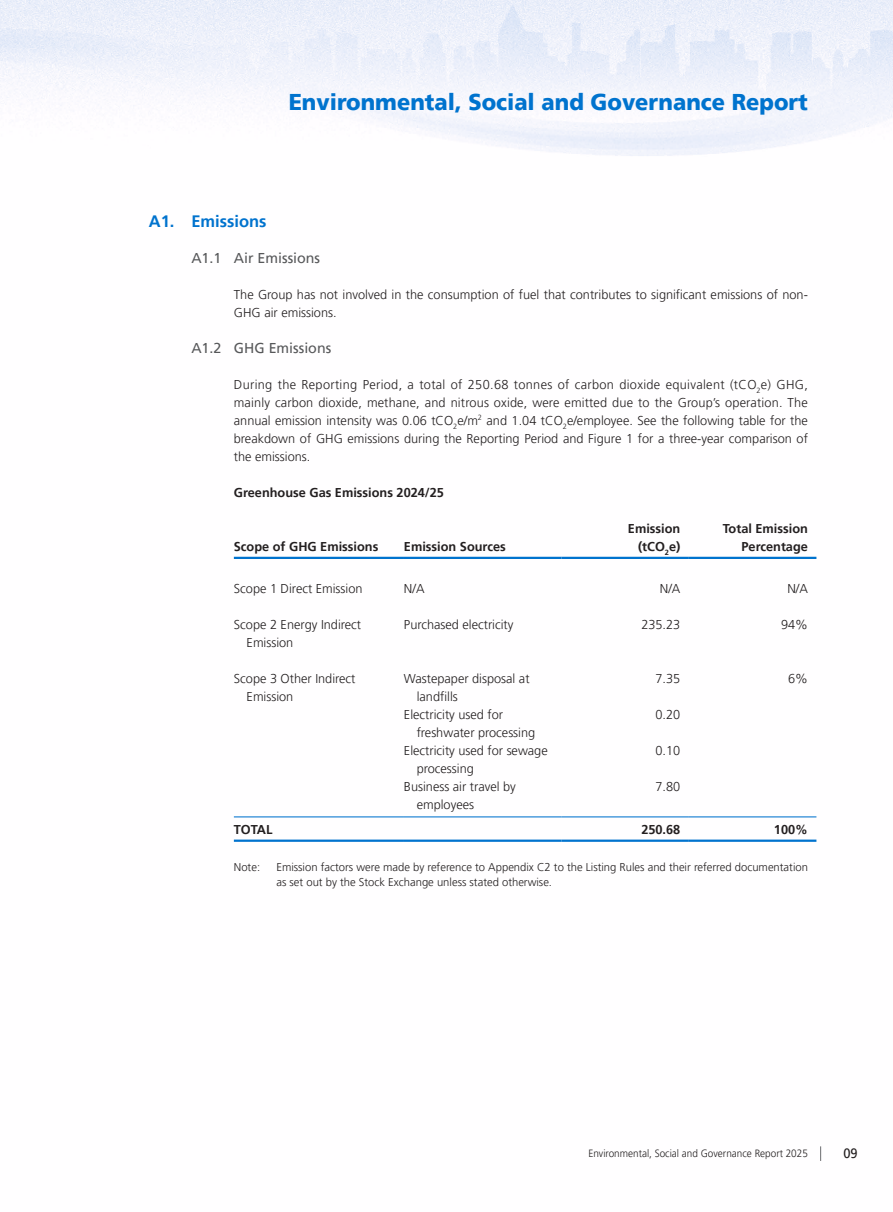
<style>
.page{position:relative;width:893px;height:1212px;background:#fff}
.page>*{position:absolute;margin:0;border:0;box-sizing:border-box;transform-origin:0 0}
.t1{font:900 22.8px "Frutiger LT Pro";color:#0073ce;scale:.95 1}
.t2{font:700 16.5px "Frutiger LT Pro";color:#0073ce}
.t3{font:14.25px "Frutiger LT Pro";color:#57585a}
.t4{font:13.5px "Frutiger LT Pro";color:#231f20;scale:.95 1}
.t5{font:300 12.75px/18px "Frutiger LT Pro";color:#231f20}
.t6{font:700 12.75px/18px "Frutiger LT Pro";color:#231f20;text-align:right}
.t7{font:300 11.25px/15px "Frutiger LT Pro";color:#231f20}
.t8{font:300 10.5px "Frutiger LT Pro";color:#231f20;scale:.95 1}
</style>
<div class="page">
<img style="left:0;top:0;width:893px;height:1161px">
<svg style="left:820px;top:1146px;width:1px;height:15px"></svg>
<hr style="left:234px;top:557px;width:170px;height:2px;background:#0073ce">
<hr style="left:404px;top:557px;width:157px;height:2px;background:#0073ce">
<hr style="left:561px;top:557px;width:128px;height:2px;background:#0073ce">
<hr style="left:689px;top:557px;width:127px;height:2px;background:#0073ce">
<hr style="left:234px;top:816px;width:170px;height:1px;background:#0073ce">
<hr style="left:404px;top:816px;width:157px;height:1px;background:#0073ce">
<hr style="left:561px;top:816px;width:128px;height:1px;background:#0073ce">
<hr style="left:689px;top:816px;width:127px;height:1px;background:#0073ce">
<hr style="left:234px;top:839px;width:170px;height:3px;background:#0073ce">
<hr style="left:404px;top:839px;width:157px;height:3px;background:#0073ce">
<hr style="left:561px;top:839px;width:128px;height:3px;background:#0073ce">
<hr style="left:689px;top:839px;width:127px;height:3px;background:#0073ce">
<h1 class="t1" style="left:289px;top:88px;width:548px">Environmental, Social and Governance Report</h1>
<p class="t2" style="left:149px;top:211px;width:119px">A1. Emissions</p>
<p class="t3" style="left:191px;top:249px;width:130px">A1.1 Air Emissions</p>
<p class="t5" style="left:234px;top:285px;width:576px">The Group has not involved in the consumption of fuel that contributes to significant emissions of non-<br>GHG air emissions.</p>
<p class="t3" style="left:191px;top:339px;width:141px">A1.2 GHG Emissions</p>
<p class="t5" style="left:234px;top:375px;width:576px;text-align:justify">During the Reporting Period, a total of 250.68 tonnes of carbon dioxide equivalent (tCO<sub>2</sub>e) GHG, mainly carbon dioxide, methane, and nitrous oxide, were emitted due to the Group’s operation. The annual emission intensity was 0.06 tCO<sub>2</sub>e/m<sup>2</sup> and 1.04 tCO<sub>2</sub>e/employee. See the following table for the breakdown of GHG emissions during the Reporting Period and Figure 1 for a three-year comparison of the emissions.</p>
<p class="t6" style="left:234px;top:483px;width:212px">Greenhouse Gas Emissions 2024/25</p>
<p class="t6" style="left:234px;top:537px;width:146px">Scope of GHG Emissions</p>
<p class="t6" style="left:404px;top:537px;width:103px">Emission Sources</p>
<p class="t6" style="left:628px;top:519px;width:54px">Emission (tCO<sub>2</sub>e)</p>
<p class="t6" style="left:723px;top:519px;width:87px">Total Emission<br>Percentage</p>
<p class="t5" style="left:234px;top:580px;width:130px">Scope 1 Direct Emission</p>
<p class="t5" style="left:404px;top:580px;width:22px">N/A</p>
<p class="t5" style="left:660px;top:580px;width:22px">N/A</p>
<p class="t5" style="left:787px;top:580px;width:22px">N/A</p>
<p class="t5" style="left:247px;top:616px;width:116px;text-indent:-13px">Scope 2 Energy Indirect<br>Emission</p>
<p class="t5" style="left:404px;top:616px;width:111px">Purchased electricity</p>
<p class="t5" style="left:641px;top:616px;width:40px">235.23</p>
<p class="t5" style="left:781px;top:616px;width:28px">94%</p>
<p class="t5" style="left:247px;top:670px;width:110px;text-indent:-13px">Scope 3 Other Indirect<br>Emission</p>
<p class="t5" style="left:417px;top:670px;width:114px;text-indent:-13px">Wastepaper disposal at landfills</p>
<p class="t5" style="left:656px;top:670px;width:26px">7.35</p>
<p class="t5" style="left:788px;top:670px;width:21px">6%</p>
<p class="t5" style="left:417px;top:706px;width:120px;text-indent:-13px">Electricity used for freshwater processing</p>
<p class="t5" style="left:656px;top:706px;width:26px">0.20</p>
<p class="t5" style="left:417px;top:742px;width:133px;text-indent:-13px">Electricity used for sewage processing</p>
<p class="t5" style="left:655px;top:742px;width:26px">0.10</p>
<p class="t5" style="left:417px;top:778px;width:101px;text-indent:-13px">Business air travel by employees</p>
<p class="t5" style="left:655px;top:778px;width:26px">7.80</p>
<p class="t6" style="left:234px;top:820px;width:40px">TOTAL</p>
<p class="t6" style="left:641px;top:820px;width:40px">250.68</p>
<p class="t6" style="left:774px;top:820px;width:36px">100%</p>
<p class="t7" style="left:234px;top:860px;width:28px">Note:</p>
<p class="t7" style="left:276px;top:860px;width:533px">Emission factors were made by reference to Appendix C2 to the Listing Rules and their referred documentation as set out by the Stock Exchange unless stated otherwise.</p>
<p class="t8" style="left:588px;top:1147px;width:233px">Environmental, Social and Governance Report 2025</p>
<p class="t4" style="left:843px;top:1146px;width:17px">09</p>
</div>
